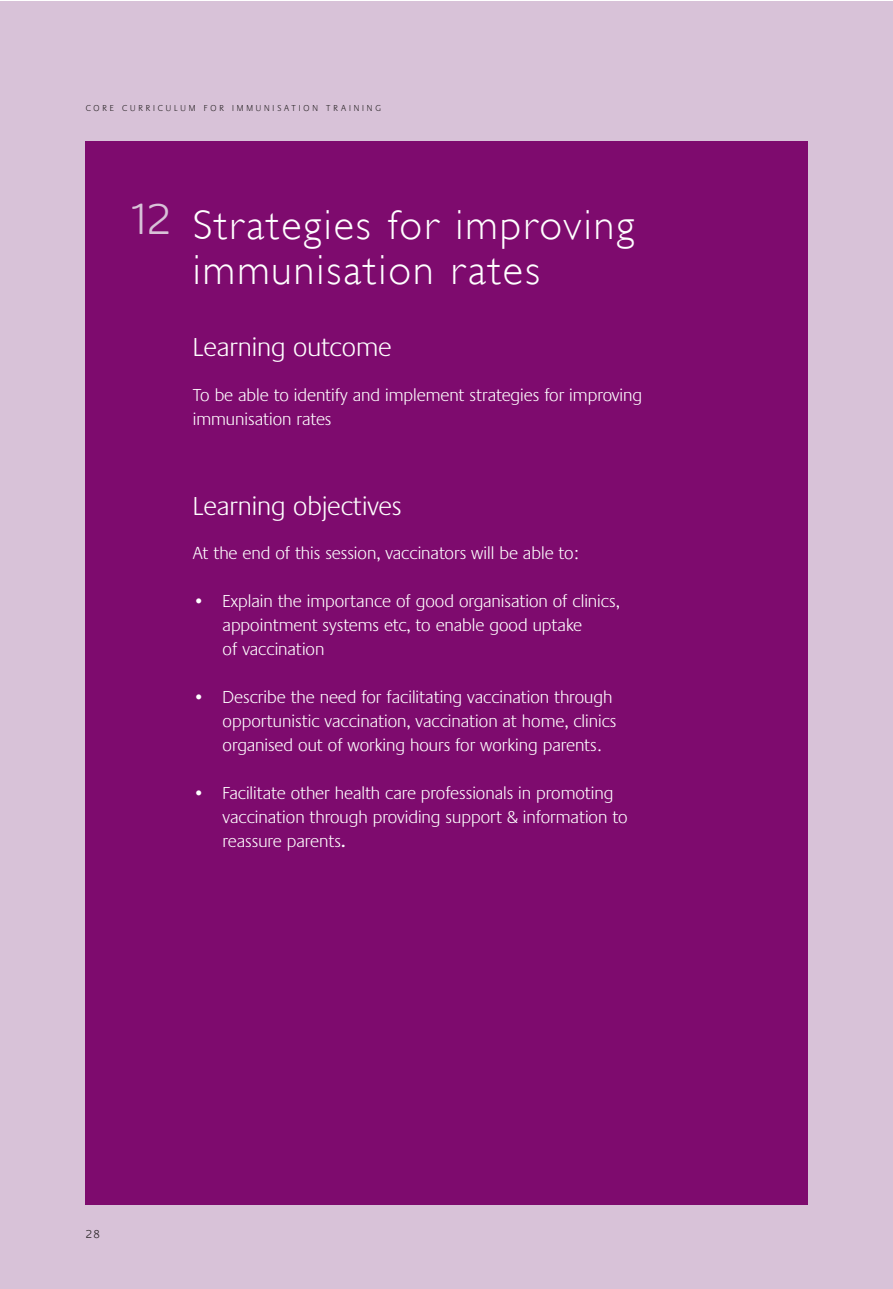
<style>
.page{position:relative;width:893px;height:1289px;background:#fff}
.page>*{position:absolute;margin:0;border:0;box-sizing:border-box;transform-origin:0 0}
.t1{font:300 45px "Praxis EF";color:#d8c2d8}
.t2{font:300 42px/45px "Gill Sans";letter-spacing:.05em;color:#fff}
.t3{font:300 27px "Praxis EF";color:#fff}
.t4{font:300 18px/24px "Praxis EF";color:#fff}
.t5{font:300 12px "Praxis EF";color:#231f20}
.t6{font:300 9px "Praxis EF";letter-spacing:.32em;color:#231f20}
.s1{font-weight:400}
</style>
<div class="page">
<div style="left:0;top:1px;width:893px;height:1287px;background:#d8c2d8"></div>
<div style="left:85px;top:142px;width:723px;height:1063px;background:#7e0b6e"></div>
<p class="t6" style="left:86px;top:105px;width:297px">CORE CURRICULUM FOR IMMUNISATION TRAINING</p>
<h1 class="t1" style="left:127px;top:202px;width:45px">12</h1>
<h2 class="t2" style="left:193px;top:202px;width:443px">Strategies for improving immunisation rates</h2>
<h3 class="t3" style="left:193px;top:337px;width:200px">Learning outcome</h3>
<p class="t4" style="left:193px;top:384px;width:451px">To be able to identify and implement strategies for improving immunisation rates</p>
<h3 class="t3" style="left:193px;top:495px;width:210px">Learning objectives</h3>
<p class="t4" style="left:193px;top:542px;width:387px">At the end of this session, vaccinators will be able to:</p>
<p class="t4" style="left:223px;top:590px;width:399px;text-indent:-30px">• Explain the importance of good organisation of clinics, appointment systems etc, to enable good uptake<br>of vaccination</p>
<p class="t4" style="left:223px;top:686px;width:395px;text-indent:-30px">• Describe the need for facilitating vaccination through opportunistic vaccination, vaccination at home, clinics organised out of working hours for working parents.</p>
<p class="t4" style="left:223px;top:782px;width:406px;text-indent:-30px">• Facilitate other health care professionals in promoting vaccination through providing support &amp; information to reassure parents<span class="s1">.</span></p>
<p class="t5" style="left:86px;top:1229px;width:16px">28</p>
</div>
